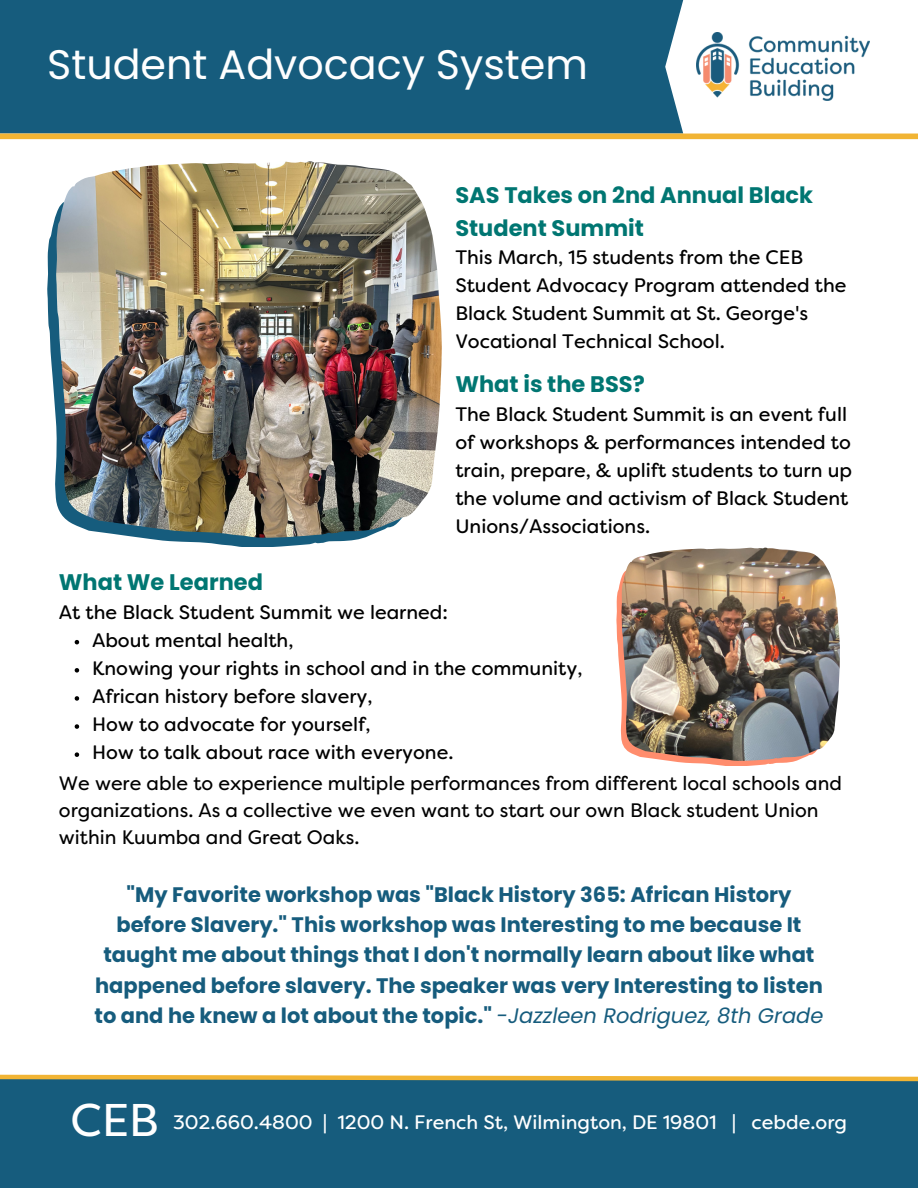
<style>
.page{position:relative;width:918px;height:1188px;background:#fff}
.page>*{position:absolute;margin:0;border:0;box-sizing:border-box;transform-origin:0 0}
.t1{font:45.75px "Filson Pro";color:#fff}
.t2{font:41.25px "Poppins";color:#fefefe}
.t3{font:700 22.5px/32.7px "Poppins";color:#007672}
.t4{font:700 21px/30.3px "Poppins";color:#165c7d;text-align:center}
.t5{font:19.5px/28.2px "Filson Soft";color:#000}
.t6{font:19.5px/27px "Filson Pro";color:#000}
.t7{font:19.5px "Filson Soft";color:#fff}
.s1{font-weight:400;font-style:italic}
</style>
<div class="page">
<div style="left:0;top:0;width:683px;height:134px;background:#165c7d"></div>
<div style="left:0;top:134px;width:918px;height:5px;background:#f1b434"></div>
<img style="left:697px;top:32px;width:173px;height:69px">
<svg style="left:47px;top:215px;width:319px;height:332px"></svg>
<img style="left:56px;top:161px;width:385px;height:376px">
<svg style="left:75px;top:640px;width:4px;height:4px"></svg>
<svg style="left:75px;top:668px;width:4px;height:5px"></svg>
<svg style="left:75px;top:696px;width:4px;height:5px"></svg>
<svg style="left:75px;top:724px;width:4px;height:5px"></svg>
<svg style="left:75px;top:752px;width:4px;height:5px"></svg>
<svg style="left:616px;top:579px;width:179px;height:187px"></svg>
<img style="left:621px;top:548px;width:219px;height:213px">
<div style="left:0;top:1079px;width:918px;height:109px;background:#165c7d"></div>
<svg style="left:0;top:1074px;width:918px;height:8px"></svg>
<h2 class="t2" style="left:47px;top:36px;width:542px">Student Advocacy System</h2>
<p class="t3" style="left:455px;top:179px;width:359px">SAS Takes on 2nd Annual Black<br>Student Summit</p>
<p class="t5" style="left:455px;top:245px;width:393px">This March, 15 students from the CEB Student Advocacy Program attended the Black Student Summit at St. George's Vocational Technical School.</p>
<p class="t3" style="left:455px;top:368px;width:191px">What is the BSS?</p>
<p class="t5" style="left:455px;top:402px;width:398px">The Black Student Summit is an event full of workshops &amp; performances intended to train, prepare, &amp; uplift students to turn up the volume and activism of Black Student Unions/Associations.</p>
<p class="t3" style="left:59px;top:566px;width:206px">What We Learned</p>
<p class="t5" style="left:59px;top:600px;width:391px">At the Black Student Summit we learned:</p>
<p class="t5" style="left:92px;top:628px;width:492px">About mental health,<br>Knowing your rights in school and in the community, African history before slavery,<br>How to advocate for yourself,<br>How to talk about race with everyone.</p>
<p class="t6" style="left:59px;top:771px;width:785px">We were able to experience multiple performances from different local schools and organizations. As a collective we even want to start our own Black student Union within Kuumba and Great Oaks.</p>
<p class="t4" style="left:95px;top:879px;width:730px">"My Favorite workshop was "Black History 365: African History before Slavery." This workshop was Interesting to me because It taught me about things that I don't normally learn about like what happened before slavery. The speaker was very Interesting to listen to and he knew a lot about the topic." <span class="s1">-Jazzleen Rodriguez, 8th Grade</span></p>
<h1 class="t1" style="left:71px;top:1099px;width:90px">CEB</h1>
<p class="t7" style="left:173px;top:1115px;width:676px">302.660.4800 | 1200 N. French St, Wilmington, DE 19801 | cebde.org</p>
</div>
